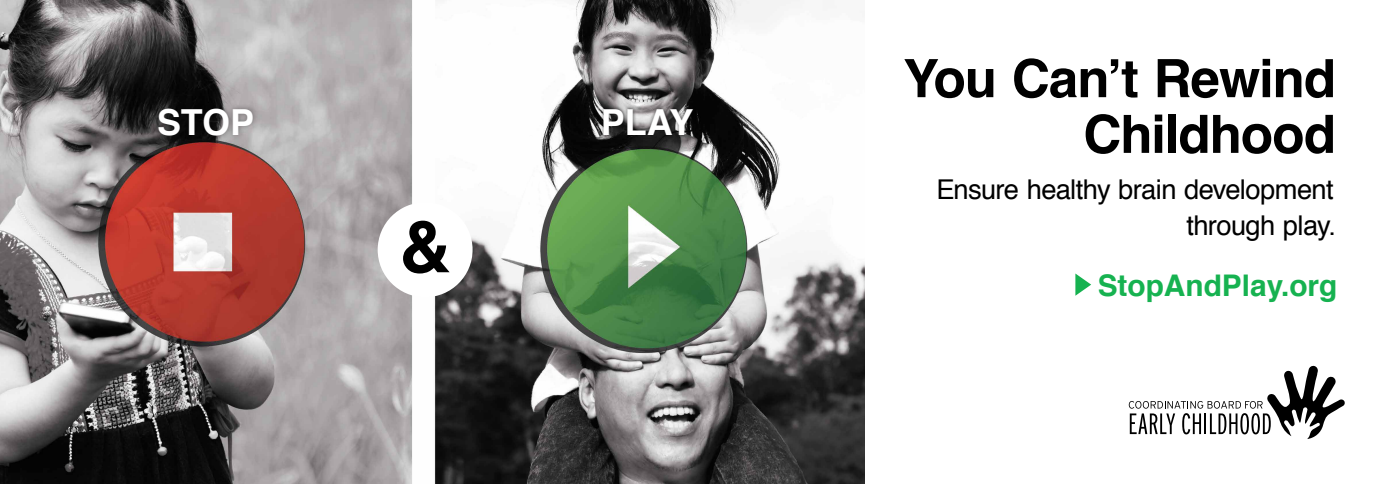
<style>
.page{position:relative;width:1383px;height:484px;background:#fff}
.page>*{position:absolute;margin:0;border:0;box-sizing:border-box;transform-origin:0 0}
.t1{font:700 71.88px "Helvetica";color:#000}
.t2{font:700 52.88px/55.7px "Helvetica";letter-spacing:-.02em;color:#000;text-align:right}
.t3{font:700 35.88px "Helvetica";color:#fff}
.t4{font:700 29.8px "Helvetica";color:#16b250}
.t5{font:27.28px/36.2px "Helvetica";letter-spacing:-.02em;color:#000;text-align:right}
</style>
<div class="page">
<img style="left:0;top:0;width:864px;height:484px">
<div style="left:600px;top:106px;width:96px;height:33px;background:#000;opacity:.75"></div>
<div style="left:378px;top:202px;width:94px;height:95px;background:#fff;border-radius:50%"></div>
<div style="left:153px;top:102px;width:106px;height:39px;background:#000;opacity:.39"></div>
<svg style="left:1128px;top:366px;width:216px;height:73px"></svg>
<svg style="left:1075px;top:273px;width:16px;height:23px"></svg>
<h3 class="t3" style="left:157px;top:93px;width:94px">Stop</h3>
<h1 class="t1" style="left:399px;top:189px;width:53px">&amp;</h1>
<h3 class="t3" style="left:601px;top:94px;width:94px">Play</h3>
<h2 class="t2" style="left:903px;top:51px;width:434px">You Can’t Rewind<br>Childhood</h2>
<p class="t5" style="left:936px;top:172px;width:401px">Ensure healthy brain development through play.</p>
<p class="t4" style="left:1097px;top:261px;width:241px">StopAndPlay.org</p>
</div>
